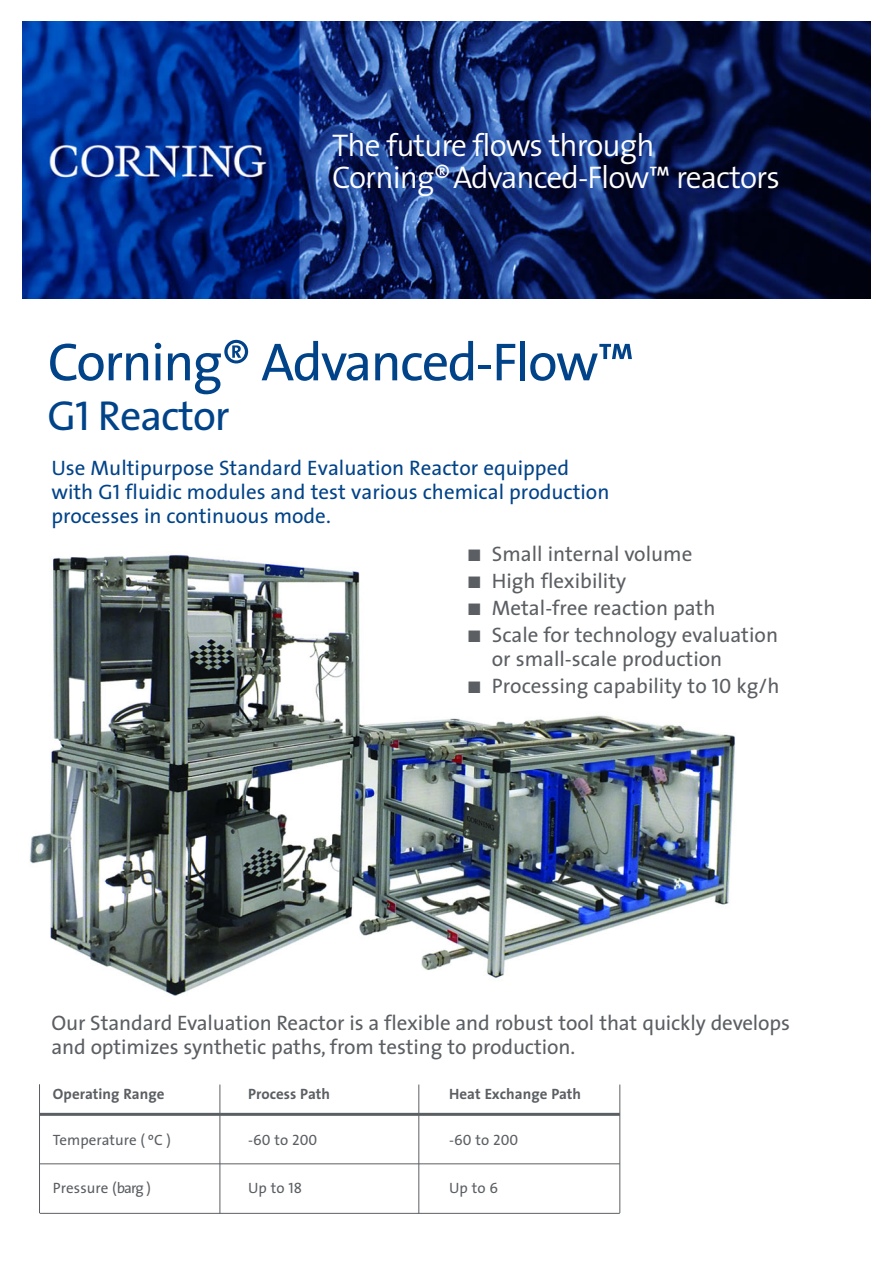
<style>
.page{position:relative;width:893px;height:1263px;background:#fff}
.page>*{position:absolute;margin:0;border:0;box-sizing:border-box;transform-origin:0 0}
.t1{font:54px "The Sans";letter-spacing:-.03em;color:#004389}
.t2{font:42px "The Sans";letter-spacing:-.025em;color:#004389}
.t3{font:300 31.5px/31.5px "The Sans";letter-spacing:-.03em;color:#fff}
.t4{font:21px/24px "The Sans";letter-spacing:-.005em;color:#5b5f63}
.t5{font:21px/24px "The Sans";color:#004389}
.t6{font:700 15px "The Sans";letter-spacing:.005em;color:#5b5f63}
.t7{font:15px "The Sans";letter-spacing:.005em;color:#5b5f63}
.t8{font:15px "The Sans Caps";letter-spacing:.005em;color:#5b5f63}
.s1{font-family:"The Sans Caps"}
.s2{font-family:"The Sans"}
</style>
<div class="page">
<img style="left:23px;top:22px;width:848px;height:277px">
<hr style="left:40px;top:1113px;width:580px;height:3px;background:#5b5f63">
<hr style="left:40px;top:1163px;width:580px;height:1px;background:#5b5f63">
<hr style="left:40px;top:1213px;width:580px;height:1px;background:#5b5f63">
<hr style="left:39px;top:1084px;width:1px;height:129px;background:#5b5f63">
<hr style="left:220px;top:1084px;width:1px;height:129px;background:#5b5f63">
<hr style="left:419px;top:1084px;width:1px;height:129px;background:#5b5f63">
<hr style="left:620px;top:1084px;width:1px;height:129px;background:#5b5f63">
<img style="left:29px;top:553px;width:706px;height:443px">
<h3 class="t3" style="left:332px;top:134px;width:449px">The future flows through<br>Corning®Advanced-Flow™ reactors</h3>
<h1 class="t1" style="left:48px;top:341px;width:589px">Corning® Advanced-Flow™</h1>
<h2 class="t2" style="left:48px;top:399px;width:184px">G<span class="s1">1</span> Reactor</h2>
<p class="t5" style="left:51px;top:457px;width:560px">Use Multipurpose Standard Evaluation Reactor equipped with G<span class="s1">1</span> fluidic modules and test various chemical production processes in continuous mode.</p>
<p class="t4" style="left:468px;top:544px;width:226px">■ Small internal volume</p>
<p class="t4" style="left:468px;top:571px;width:160px">■ High flexibility</p>
<p class="t4" style="left:468px;top:598px;width:249px">■ Metal-free reaction path</p>
<p class="t4" style="left:492px;top:625px;width:288px;text-indent:-24px">■ Scale for technology evaluation or small-scale production</p>
<p class="t4" style="left:468px;top:676px;width:313px">■ Processing capability to <span class="s1">10</span> kg/h</p>
<p class="t4" style="left:51px;top:1012px;width:740px">Our Standard Evaluation Reactor is a flexible and robust tool that quickly develops and optimizes synthetic paths, from testing to production.</p>
<p class="t6" style="left:53px;top:1087px;width:113px">Operating Range</p>
<p class="t6" style="left:248px;top:1087px;width:84px">Process Path</p>
<p class="t6" style="left:449px;top:1087px;width:134px">Heat Exchange Path</p>
<p class="t7" style="left:53px;top:1134px;width:120px">Temperature ( ºC )</p>
<p class="t8" style="left:248px;top:1127px;width:71px"><span class="s2">-</span>60 <span class="s2">to</span> 200</p>
<p class="t8" style="left:449px;top:1127px;width:71px"><span class="s2">-</span>60 <span class="s2">to</span> 200</p>
<p class="t7" style="left:53px;top:1182px;width:100px">Pressure (barg )</p>
<p class="t7" style="left:248px;top:1182px;width:56px">Up to <span class="s1">18</span></p>
<p class="t7" style="left:449px;top:1182px;width:51px">Up to <span class="s1">6</span></p>
</div>
